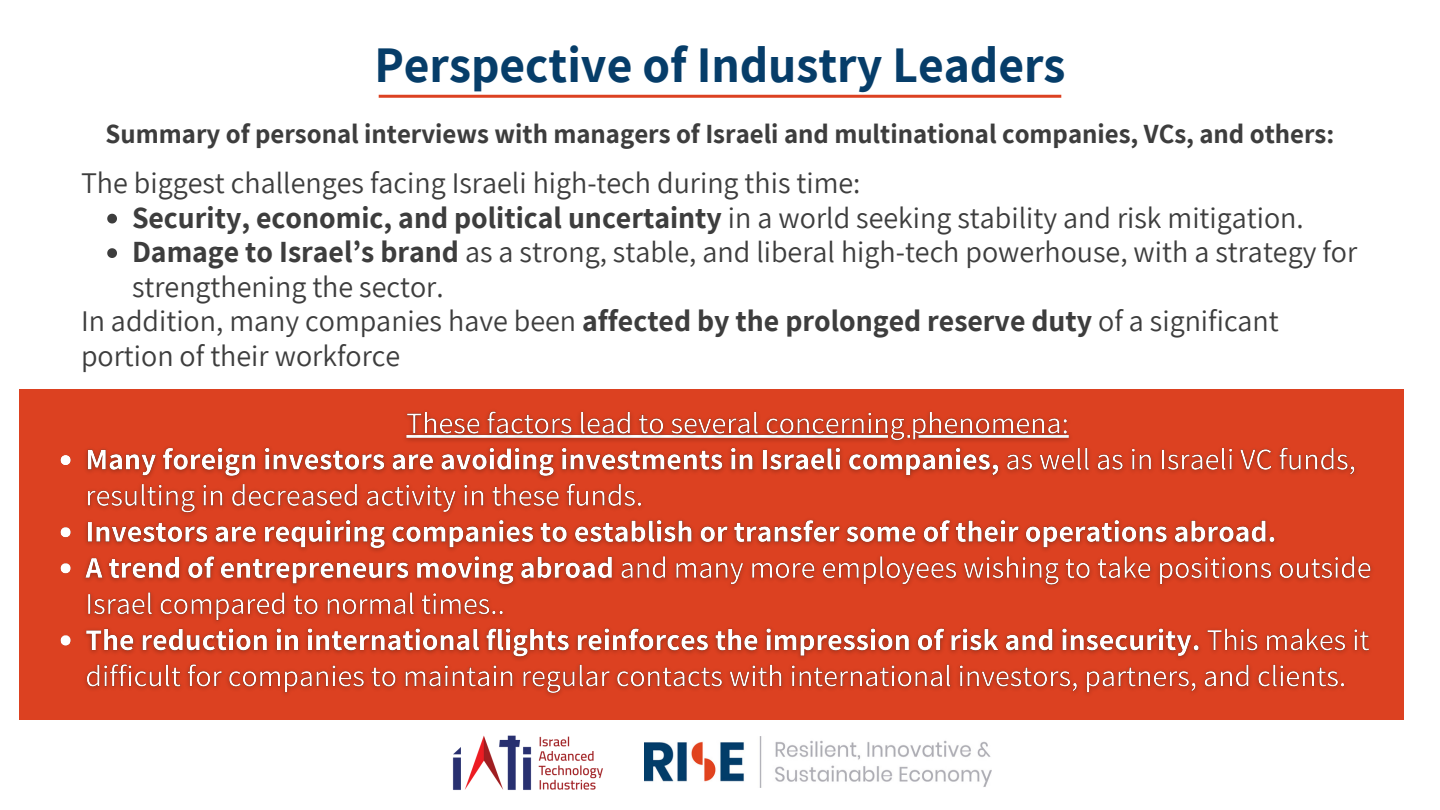
<style>
.page{position:relative;width:1440px;height:810px;background:#fff}
.page>*{position:absolute;margin:0;border:0;box-sizing:border-box;transform-origin:0 0}
.t1{font:700 50px "Assistant";color:#063d69}
.t2{font:30px/34.5px "Assistant";color:#3d3d3d}
.t3{font:700 27px "Assistant";color:#3d3d3d}
.s1{font-weight:700}
</style>
<div class="page">
<svg style="left:107px;top:214px;width:10px;height:9px"></svg>
<svg style="left:107px;top:248px;width:10px;height:10px"></svg>
<div style="left:19px;top:390px;width:1385px;height:330px;background:#dc4121"></div>
<img style="left:60px;top:411px;width:1312px;height:285px">
<img style="left:644px;top:737px;width:347px;height:50px">
<img style="left:452px;top:735px;width:151px;height:55px">
<hr style="left:379px;top:95px;width:682px;height:3px;background:#dc4121">
<p class="t1" style="left:374px;top:31px;width:693px">Perspective of Industry Leaders</p>
<h1 class="t3" style="left:106px;top:116px;width:1230px">Summary of personal interviews with managers of Israeli and multinational companies, VCs, and others:</h1>
<h2 class="t2" style="left:81px;top:165px;width:781px">The biggest challenges facing Israeli high-tech during this time:</h2>
<p class="t2" style="left:132px;top:200px;width:1173px"><span class="s1">Security, economic, and political uncertainty</span> in a world seeking stability and risk mitigation.</p>
<p class="t2" style="left:132px;top:234px;width:1227px"><span class="s1">Damage to Israel’s brand</span> as a strong, stable, and liberal high-tech powerhouse, with a strategy for strengthening the sector.</p>
<p class="t2" style="left:81px;top:303px;width:1199px">In addition, many companies have been <span class="s1">affected by the prolonged reserve duty</span> of a significant portion of their workforce</p>
</div>
